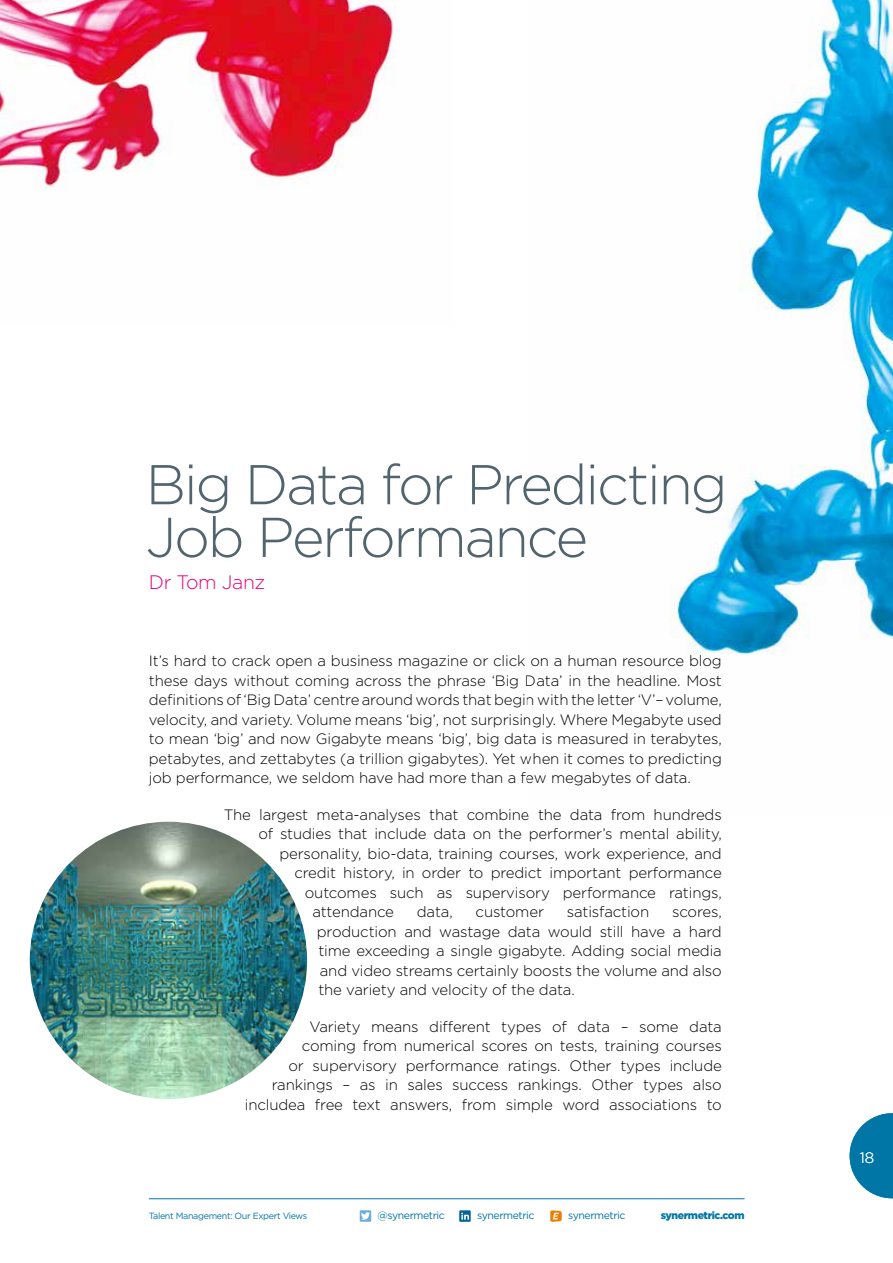
<style>
.page{position:relative;width:893px;height:1263px;background:#fff}
.page>*{position:absolute;margin:0;border:0;box-sizing:border-box;transform-origin:0 0}
.t1{font:300 55.95px/52.7px "Gotham HTF";letter-spacing:-.04em;color:#52646d}
.t2{font:300 19.5px "Gotham HTF";letter-spacing:-.02em;color:#e6007d}
.t3{font:300 15px/19.5px "Gotham HTF";letter-spacing:-.01em;color:#000;text-align:justify}
.t4{font:300 15px "Gotham HTF";color:#fff}
.t5{font:10.5px "Gotham";letter-spacing:-.04em;color:#0076a7}
.t6{font:900 10.5px "Gotham HTF";letter-spacing:-.04em;color:#0076a7}
.t7{font:9px "Gotham";letter-spacing:-.04em;color:#0076a7}
</style>
<div class="page">
<svg style="left:850px;top:1113px;width:43px;height:85px"></svg>
<img style="left:30px;top:822px;width:277px;height:277px;border-radius:139px">
<hr style="left:149px;top:1198px;width:596px;height:1px;background:#0076a7">
<svg style="left:360px;top:1210px;width:11px;height:12px"></svg>
<svg style="left:459px;top:1210px;width:12px;height:12px"></svg>
<svg style="left:550px;top:1210px;width:12px;height:12px"></svg>
<img style="left:670px;top:0;width:223px;height:655px">
<img style="left:0;top:0;width:396px;height:189px">
<h1 class="t1" style="left:146px;top:457px;width:583px">Big Data for Predicting<br>Job Performance</h1>
<h2 class="t2" style="left:149px;top:571px;width:118px">Dr Tom Janz</h2>
<p class="t3" style="left:149px;top:651px;width:575px">It’s hard to crack open a business magazine or click on a human resource blog these days without coming across the phrase ‘Big Data’ in the headline. Most definitions of ‘Big Data’ centre around words that begin with the letter ‘V’– volume, velocity, and variety. Volume means ‘big’, not surprisingly. Where Megabyte used to mean ‘big’ and now Gigabyte means ‘big’, big data is measured in terabytes, petabytes, and zettabytes (a trillion gigabytes). Yet when it comes to predicting job performance, we seldom have had more than a few megabytes of data.</p>
<p class="t3" style="left:224px;top:804px;width:499px">The largest meta-analyses that combine the data from hundreds</p>
<p class="t3" style="left:258px;top:824px;width:465px">of studies that include data on the performer’s mental ability,</p>
<p class="t3" style="left:279px;top:843px;width:444px">personality, bio-data, training courses, work experience, and</p>
<p class="t3" style="left:294px;top:863px;width:429px">credit history, in order to predict important performance</p>
<p class="t3" style="left:305px;top:882px;width:419px">outcomes such as supervisory performance ratings,</p>
<p class="t3" style="left:312px;top:902px;width:83px">attendance</p>
<p class="t3" style="left:417px;top:902px;width:37px">data,</p>
<p class="t3" style="left:476px;top:902px;width:70px">customer</p>
<p class="t3" style="left:567px;top:902px;width:84px">satisfaction</p>
<p class="t3" style="left:317px;top:902px;width:407px;text-indent:355px">scores, production and wastage data would still have a hard time exceeding a single gigabyte. Adding social media and video streams certainly boosts the volume and also the variety and velocity of the data.</p>
<p class="t3" style="left:245px;top:1017px;width:479px;text-align:right">Variety means different types of data – some data<br>coming from numerical scores on tests, training courses<br>or supervisory performance ratings. Other types include rankings – as in sales success rankings. Other types also includea free text answers, from simple word associations to</p>
<p class="t7" style="left:149px;top:1211px;width:160px">Talent Management: Our Expert Views</p>
<p class="t5" style="left:378px;top:1210px;width:69px">@synermetric</p>
<p class="t5" style="left:477px;top:1209px;width:59px">synermetric</p>
<p class="t5" style="left:568px;top:1209px;width:59px">synermetric</p>
<p class="t6" style="left:661px;top:1209px;width:85px">synermetric.com</p>
<p class="t4" style="left:860px;top:1149px;width:16px">18</p>
</div>
